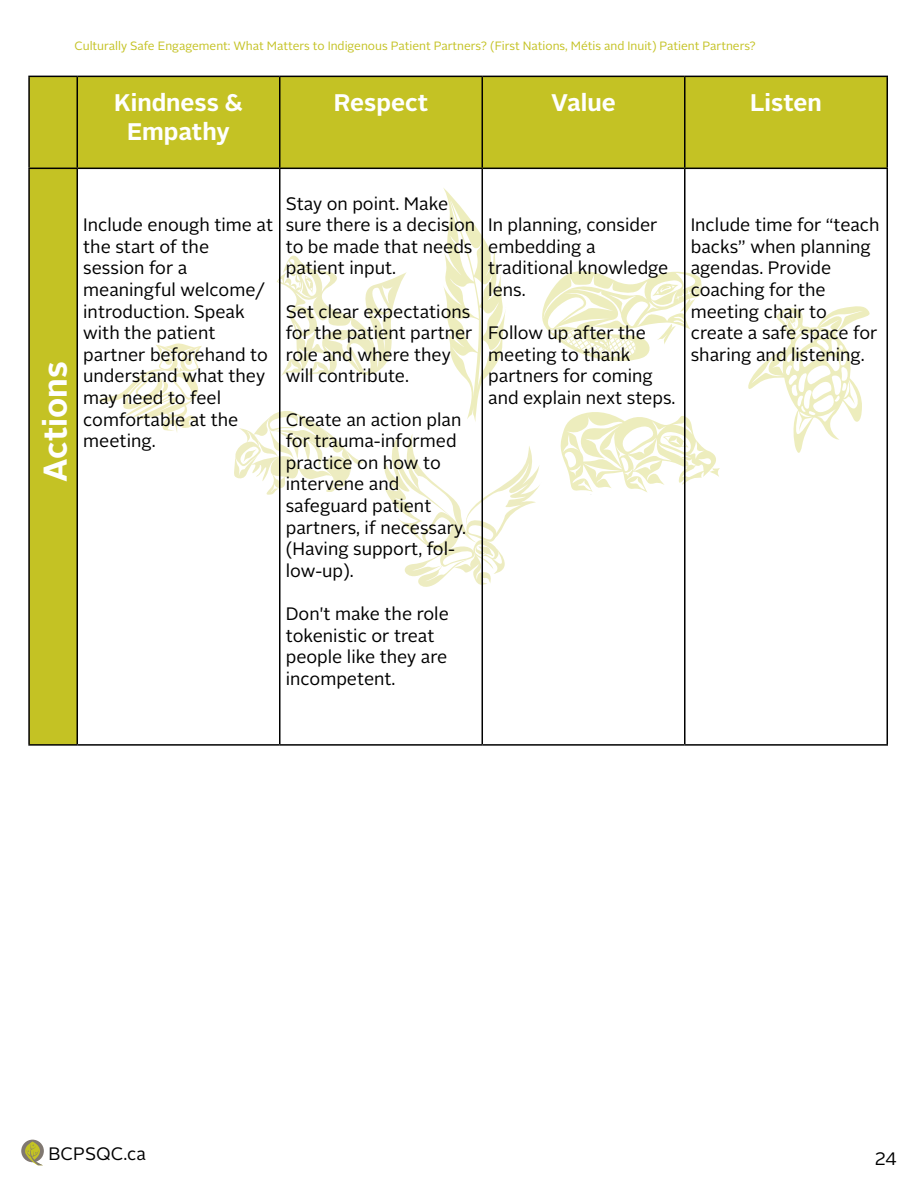
<style>
.page{position:relative;width:918px;height:1188px;background:#fff}
.page>*{position:absolute;margin:0;border:0;box-sizing:border-box;transform-origin:0 0}
.t1{font:700 33px "Alright Sans";color:#fff}
.t2{font:700 24px/28.8px "Alright Sans";color:#fff;text-align:center}
.t3{font:18px/21.6px "Alright Sans";color:#000}
.t4{font:12px "Alright Sans";color:#c4c224}
</style>
<div class="page">
<svg style="left:561px;top:412px;width:159px;height:81px"></svg>
<svg style="left:384px;top:434px;width:156px;height:153px"></svg>
<svg style="left:443px;top:187px;width:63px;height:235px"></svg>
<svg style="left:98px;top:343px;width:104px;height:89px"></svg>
<div style="left:165px;top:358px;width:7px;height:7px;background:#f0edbf;border-radius:50%"></div>
<div style="left:185px;top:358px;width:7px;height:7px;background:#f0edbf;border-radius:50%"></div>
<svg style="left:748px;top:306px;width:122px;height:147px"></svg>
<svg style="left:277px;top:256px;width:130px;height:120px"></svg>
<svg style="left:234px;top:411px;width:130px;height:84px"></svg>
<svg style="left:542px;top:271px;width:160px;height:90px"></svg>
<div style="left:21px;top:1140px;width:23px;height:22px;background:#807871;border-radius:50%"></div>
<svg style="left:24px;top:1142px;width:20px;height:23px"></svg>
<div style="left:30px;top:77px;width:47px;height:667px;background:#c4c224"></div>
<div style="left:78px;top:77px;width:809px;height:91px;background:#c4c224"></div>
<hr style="left:28px;top:76px;width:49px;height:1px;background:#000">
<hr style="left:28px;top:77px;width:2px;height:91px;background:#000">
<hr style="left:77px;top:76px;width:203px;height:1px;background:#000">
<hr style="left:77px;top:77px;width:1px;height:91px;background:#000">
<hr style="left:280px;top:76px;width:202px;height:1px;background:#000">
<hr style="left:279px;top:77px;width:2px;height:91px;background:#000">
<hr style="left:482px;top:76px;width:203px;height:1px;background:#000">
<hr style="left:482px;top:77px;width:1px;height:91px;background:#000">
<hr style="left:685px;top:76px;width:203px;height:1px;background:#000">
<hr style="left:684px;top:77px;width:2px;height:91px;background:#000">
<hr style="left:887px;top:77px;width:1px;height:91px;background:#000">
<hr style="left:28px;top:168px;width:49px;height:1px;background:#000">
<hr style="left:28px;top:169px;width:2px;height:575px;background:#000">
<hr style="left:77px;top:168px;width:203px;height:1px;background:#000">
<hr style="left:77px;top:169px;width:1px;height:575px;background:#000">
<hr style="left:280px;top:168px;width:202px;height:1px;background:#000">
<hr style="left:279px;top:169px;width:2px;height:575px;background:#000">
<hr style="left:482px;top:168px;width:203px;height:1px;background:#000">
<hr style="left:482px;top:169px;width:1px;height:575px;background:#000">
<hr style="left:685px;top:168px;width:203px;height:1px;background:#000">
<hr style="left:684px;top:169px;width:2px;height:575px;background:#000">
<hr style="left:887px;top:169px;width:1px;height:575px;background:#000">
<hr style="left:28px;top:744px;width:49px;height:2px;background:#000">
<hr style="left:77px;top:744px;width:203px;height:2px;background:#000">
<hr style="left:280px;top:744px;width:202px;height:2px;background:#000">
<hr style="left:482px;top:744px;width:203px;height:2px;background:#000">
<hr style="left:685px;top:744px;width:203px;height:2px;background:#000">
<p class="t4" style="left:74px;top:37px;width:683px">Culturally Safe Engagement: What Matters to Indigenous Patient Partners? (First Nations, Métis and Inuit) Patient Partners?</p>
<h2 class="t2" style="left:114px;top:88px;width:130px">Kindness &amp;<br>Empathy</h2>
<h2 class="t2" style="left:334px;top:88px;width:96px">Respect</h2>
<h2 class="t2" style="left:551px;top:88px;width:66px">Value</h2>
<h2 class="t2" style="left:750px;top:88px;width:73px">Listen</h2>
<h1 class="t1" style="left:32px;top:482px;width:122px;rotate:-90deg">Actions</h1>
<p class="t3" style="left:83px;top:214px;width:191px">Include enough time at the start of the session for a meaningful welcome/ introduction. Speak with the patient partner beforehand to understand what they may need to feel comfortable at the meeting.</p>
<p class="t3" style="left:286px;top:193px;width:191px">Stay on point. Make sure there is a decision to be made that needs patient input.</p>
<p class="t3" style="left:286px;top:301px;width:188px">Set clear expectations for the patient partner role and where they will contribute.</p>
<p class="t3" style="left:286px;top:409px;width:182px">Create an action plan for trauma-informed practice on how to intervene and safeguard patient partners, if necessary. (Having support, fol&shy;low-up).</p>
<p class="t3" style="left:286px;top:603px;width:165px">Don't make the role tokenistic or treat people like they are incompetent.</p>
<p class="t3" style="left:488px;top:214px;width:182px">In planning, consider embedding a traditional knowledge lens.</p>
<p class="t3" style="left:488px;top:322px;width:189px">Follow up after the meeting to thank partners for coming and explain next steps.</p>
<p class="t3" style="left:691px;top:214px;width:190px">Include time for “teach backs” when planning agendas. Provide coaching for the meeting chair to create a safe space for sharing and listening.</p>
<p class="t3" style="left:48px;top:1143px;width:99px">BCPSQC.ca</p>
<p class="t3" style="left:875px;top:1148px;width:24px">24</p>
</div>
